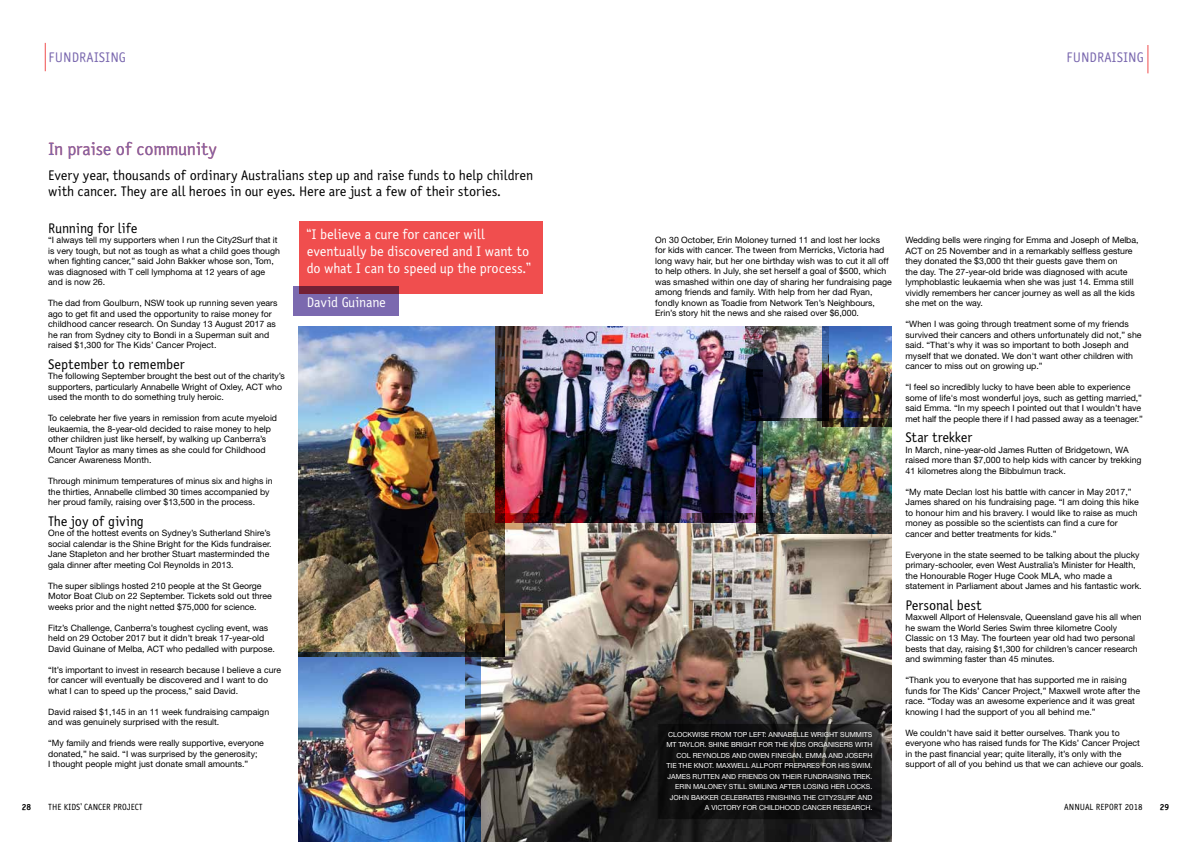
<style>
.page{position:relative;width:1191px;height:842px;background:#fff}
.page>*{position:absolute;margin:0;border:0;box-sizing:border-box;transform-origin:0 0}
.t1{font:18px "Saturday Sans ICG";letter-spacing:-.01em;color:#7b69af}
.t2{font:14px/16.8px "Saturday Sans ICG";color:#000}
.t3{font:14px/16.8px "Saturday Sans ICG";color:#fff}
.t4{font:14px "Saturday Sans ICG";color:#7b69af}
.t5{font:9px "Saturday Sans ICG";color:#000}
.t6{font:9px "Saturday Sans ICG Bold";color:#000}
.t7{font:8.8px/10.5px "Helvetica Neue";color:#000}
.t8{font:7px/10.5px "Helvetica Neue";color:#fff;text-align:right}
</style>
<div class="page">
<svg style="left:1147px;top:45px;width:1px;height:28px"></svg>
<img style="left:299px;top:326px;width:593px;height:516px">
<img style="left:299px;top:327px;width:205px;height:329px">
<svg style="left:45px;top:43px;width:1px;height:28px"></svg>
<div style="left:294px;top:287px;width:105px;height:29px;background:#7b69af"></div>
<div style="left:299px;top:222px;width:244px;height:72px;background:#f04e4e"></div>
<img style="left:299px;top:652px;width:182px;height:190px">
<h2 class="t4" style="left:49px;top:49px;width:78px">FUNDRAISING</h2>
<h2 class="t4" style="left:1066px;top:49px;width:78px">FUNDRAISING</h2>
<h1 class="t1" style="left:48px;top:139px;width:170px">In praise of community</h1>
<h2 class="t2" style="left:48px;top:166px;width:486px">Every year, thousands of ordinary Australians step up and raise funds to help children with cancer. They are all heroes in our eyes. Here are just a few of their stories.</h2>
<h2 class="t2" style="left:48px;top:219px;width:91px">Running for life</h2>
<p class="t7" style="left:48px;top:235px;width:233px">“I always tell my supporters when I run the City2Surf that it is very tough, but not as tough as what a child goes though when fighting cancer,” said John Bakker whose son, Tom, was diagnosed with T cell lymphoma at 12 years of age and is now 26.</p>
<p class="t7" style="left:48px;top:298px;width:231px">The dad from Goulburn, NSW took up running seven years ago to get fit and used the opportunity to raise money for childhood cancer research. On Sunday 13 August 2017 as he ran from Sydney city to Bondi in a Superman suit and raised $1,300 for The Kids’ Cancer Project.</p>
<h2 class="t2" style="left:48px;top:355px;width:138px">September to remember</h2>
<p class="t7" style="left:48px;top:371px;width:238px">The following September brought the best out of the charity’s supporters, particularly Annabelle Wright of Oxley, ACT who used the month to do something truly heroic.</p>
<p class="t7" style="left:48px;top:413px;width:230px">To celebrate her five years in remission from acute myeloid leukaemia, the 8-year-old decided to raise money to help other children just like herself, by walking up Canberra’s Mount Taylor as many times as she could for Childhood Cancer Awareness Month.</p>
<p class="t7" style="left:48px;top:476px;width:226px">Through minimum temperatures of minus six and highs in the thirties, Annabelle climbed 30 times accompanied by her proud family, raising over $13,500 in the process.</p>
<h2 class="t2" style="left:48px;top:512px;width:97px">The joy of giving</h2>
<p class="t7" style="left:48px;top:528px;width:225px">One of the hottest events on Sydney’s Sutherland Shire’s social calendar is the Shine Bright for the Kids fundraiser.<br>Jane Stapleton and her brother Stuart masterminded the gala dinner after meeting Col Reynolds in 2013.</p>
<p class="t7" style="left:48px;top:580px;width:225px">The super siblings hosted 210 people at the St George<br>Motor Boat Club on 22 September. Tickets sold out three weeks prior and the night netted $75,000 for science.</p>
<p class="t7" style="left:48px;top:622px;width:228px">Fitz’s Challenge, Canberra’s toughest cycling event, was held on 29 October 2017 but it didn’t break 17-year-old<br>David Guinane of Melba, ACT who pedalled with purpose.</p>
<p class="t7" style="left:48px;top:664px;width:234px">“It’s important to invest in research because I believe a cure for cancer will eventually be discovered and I want to do what I can to speed up the process,” said David.</p>
<p class="t7" style="left:48px;top:706px;width:222px">David raised $1,145 in an 11 week fundraising campaign and was genuinely surprised with the result.</p>
<p class="t7" style="left:48px;top:738px;width:217px">“My family and friends were really supportive, everyone donated,” he said. “I was surprised by the generosity;<br>I thought people might just donate small amounts.”</p>
<h2 class="t3" style="left:307px;top:226px;width:226px">“I believe a cure for cancer will eventually be discovered and I want to do what I can to speed up the process.”</h2>
<h2 class="t3" style="left:307px;top:293px;width:81px">David Guinane</h2>
<p class="t7" style="left:655px;top:234px;width:238px">On 30 October, Erin Moloney turned 11 and lost her locks for kids with cancer. The tween from Merricks, Victoria had long wavy hair, but her one birthday wish was to cut it all off to help others. In July, she set herself a goal of $500, which was smashed within one day of sharing her fundraising page among friends and family. With help from her dad Ryan, fondly known as Toadie from Network Ten’s Neighbours, Erin’s story hit the news and she raised over $6,000.</p>
<p class="t7" style="left:905px;top:235px;width:235px">Wedding bells were ringing for Emma and Joseph of Melba, ACT on 25 November and in a remarkably selfless gesture they donated the $3,000 tht their guests gave them on<br>the day. The 27-year-old bride was diagnosed with acute lymphoblastic leukaemia when she was just 14. Emma still vividly remembers her cancer journey as well as all the kids she met on the way.</p>
<p class="t7" style="left:905px;top:319px;width:237px">“When I was going through treatment some of my friends survived their cancers and others unfortunately did not,” she said. “That's why it was so important to both Joseph and myself that we donated. We don't want other children with cancer to miss out on growing up.”</p>
<p class="t7" style="left:905px;top:382px;width:239px">“I feel so incredibly lucky to have been able to experience some of life's most wonderful joys, such as getting married,” said Emma. “In my speech I pointed out that I wouldn’t have met half the people there if I had passed away as a teenager.”</p>
<h2 class="t2" style="left:905px;top:429px;width:68px">Star trekker</h2>
<p class="t7" style="left:905px;top:444px;width:238px">In March, nine-year-old James Rutten of Bridgetown, WA raised more than $7,000 to help kids with cancer by trekking<br>41 kilometres along the Bibbulmun track.</p>
<p class="t7" style="left:905px;top:486px;width:235px">“My mate Declan lost his battle with cancer in May 2017,” James shared on his fundraising page. “I am doing this hike to honour him and his bravery. I would like to raise as much money as possible so the scientists can find a cure for cancer and better treatments for kids.”</p>
<p class="t7" style="left:905px;top:549px;width:238px">Everyone in the state seemed to be talking about the plucky primary-schooler, even West Australia’s Minister for Health, the Honourable Roger Huge Cook MLA, who made a statement in Parliament about James and his fantastic work.</p>
<h2 class="t2" style="left:905px;top:597px;width:78px">Personal best</h2>
<p class="t7" style="left:905px;top:612px;width:238px">Maxwell Allport of Helensvale, Queensland gave his all when he swam the World Series Swim three kilometre Cooly Classic on 13 May. The fourteen year old had two personal bests that day, raising $1,300 for children’s cancer research and swimming faster than 45 minutes.</p>
<p class="t7" style="left:905px;top:675px;width:236px">“Thank you to everyone that has supported me in raising funds for The Kids’ Cancer Project,” Maxwell wrote after the race. “Today was an awesome experience and it was great knowing I had the support of you all behind me.”</p>
<p class="t7" style="left:905px;top:727px;width:239px">We couldn’t have said it better ourselves. Thank you to everyone who has raised funds for The Kids’ Cancer Project in the past financial year; quite literally, it’s only with the support of all of you behind us that we can achieve our goals.</p>
<p class="t8" style="left:666px;top:729px;width:207px">CLOCKWISE FROM TOP LEFT: ANNABELLE WRIGHT SUMMITS MT TAYLOR. SHINE BRIGHT FOR THE KIDS ORGANISERS WITH COL REYNOLDS AND OWEN FINEGAN. EMMA AND JOSEPH TIE THE KNOT. MAXWELL ALLPORT PREPARES FOR HIS SWIM.<br>JAMES RUTTEN AND FRIENDS ON THEIR FUNDRAISING TREK.<br>ERIN MALONEY STILL SMILING AFTER LOSING HER LOCKS.<br>JOHN BAKKER CELEBRATES FINISHING THE CITY2SURF AND A VICTORY FOR CHILDHOOD CANCER RESEARCH.</p>
<p class="t6" style="left:22px;top:801px;width:11px">28</p>
<p class="t5" style="left:48px;top:802px;width:96px">THE KIDS’ CANCER PROJECT</p>
<p class="t5" style="left:1064px;top:802px;width:80px">ANNUAL REPORT 2018</p>
<p class="t6" style="left:1159px;top:801px;width:11px">29</p>
</div>
